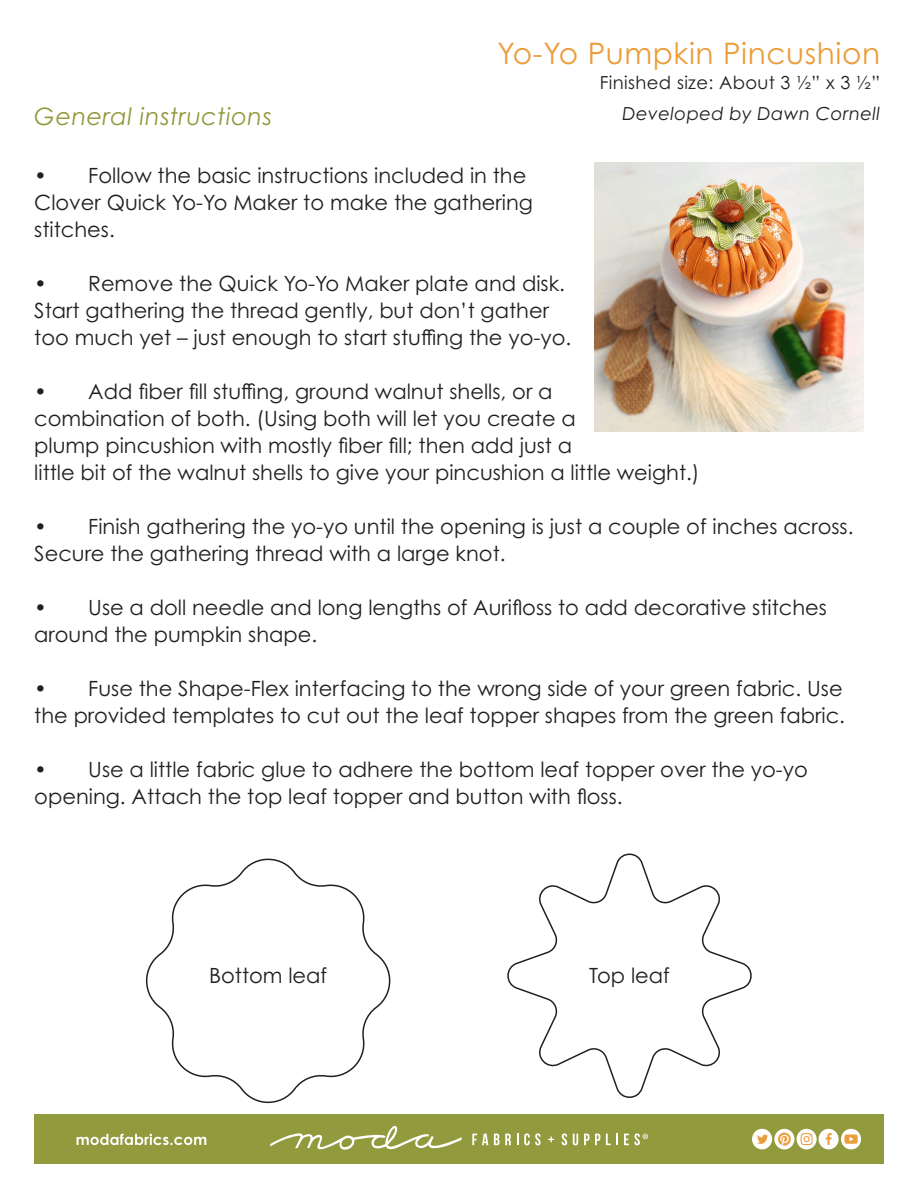
<style>
.page{position:relative;width:918px;height:1188px;background:#fff}
.page>*{position:absolute;margin:0;border:0;box-sizing:border-box;transform-origin:0 0}
.t1{font:29.7px "Century Gothic Pro";letter-spacing:.02em;color:#ec9d3c}
.t2{font:italic 24px "Century Gothic Pro";letter-spacing:.02em;color:#919a3d}
.t3{font:21px/27px "Century Gothic Pro";color:#231f20}
.t4{font:18px "Century Gothic Pro";letter-spacing:.02em;color:#231f20}
.t5{font:italic 18px "Century Gothic Pro";letter-spacing:.02em;color:#231f20}
</style>
<div class="page">
<div style="left:34px;top:1114px;width:850px;height:49px;background:#919a3d"></div>
<svg style="left:270px;top:1126px;width:192px;height:24px"></svg>
<svg style="left:472px;top:1134px;width:16px;height:11px"></svg>
<svg style="left:494px;top:1134px;width:17px;height:11px"></svg>
<svg style="left:524px;top:1133px;width:17px;height:12px"></svg>
<svg style="left:548px;top:1137px;width:6px;height:5px"></svg>
<svg style="left:562px;top:1133px;width:5px;height:12px"></svg>
<svg style="left:573px;top:1134px;width:5px;height:11px"></svg>
<svg style="left:584px;top:1134px;width:5px;height:11px"></svg>
<svg style="left:595px;top:1134px;width:5px;height:11px"></svg>
<svg style="left:606px;top:1134px;width:12px;height:11px"></svg>
<svg style="left:624px;top:1133px;width:24px;height:12px"></svg>
<svg style="left:77px;top:1134px;width:129px;height:11px"></svg>
<div style="left:752px;top:1129px;width:20px;height:20px;background:#fff;border-radius:50%"></div>
<svg style="left:757px;top:1134px;width:11px;height:10px"></svg>
<div style="left:774px;top:1129px;width:20px;height:20px;background:#fff;border-radius:50%"></div>
<svg style="left:778px;top:1133px;width:13px;height:13px"></svg>
<div style="left:819px;top:1129px;width:20px;height:20px;background:#fff;border-radius:50%"></div>
<svg style="left:826px;top:1133px;width:6px;height:12px"></svg>
<div style="left:841px;top:1129px;width:20px;height:20px;background:#fff;border-radius:50%"></div>
<svg style="left:844px;top:1134px;width:14px;height:10px"></svg>
<svg style="left:797px;top:1129px;width:20px;height:20px"></svg>
<svg style="left:801px;top:1133px;width:12px;height:12px"></svg>
<img style="left:594px;top:162px;width:270px;height:270px">
<svg style="left:507px;top:853px;width:245px;height:245px"></svg>
<svg style="left:145px;top:858px;width:246px;height:246px"></svg>
<p class="t1" style="left:497px;top:35px;width:384px">Yo-Yo Pumpkin Pincushion</p>
<p class="t2" style="left:34px;top:102px;width:239px">General instructions</p>
<p class="t4" style="left:600px;top:71px;width:282px">Finished size: About 3 1/2” x 3 1/2”</p>
<p class="t5" style="left:622px;top:102px;width:259px">Developed by Dawn Cornell</p>
<p class="t3" style="left:34px;top:162px;width:500px">• Follow the basic instructions included in the<br>Clover Quick Yo-Yo Maker to make the gathering stitches.</p>
<p class="t3" style="left:34px;top:270px;width:538px">• Remove the Quick Yo-Yo Maker plate and disk.<br>Start gathering the thread gently, but don’t gather too much yet – just enough to start stuffing the yo-yo.</p>
<p class="t3" style="left:34px;top:378px;width:667px">• Add fiber fill stuffing, ground walnut shells, or a<br>combination of both. (Using both will let you create a<br>plump pincushion with mostly fiber fill; then add just a<br>little bit of the walnut shells to give your pincushion a little weight.)</p>
<p class="t3" style="left:34px;top:513px;width:821px">• Finish gathering the yo-yo until the opening is just a couple of inches across.<br>Secure the gathering thread with a large knot.</p>
<p class="t3" style="left:34px;top:594px;width:794px">• Use a doll needle and long lengths of Aurifloss to add decorative stitches around the pumpkin shape.</p>
<p class="t3" style="left:34px;top:675px;width:812px">• Fuse the Shape-Flex interfacing to the wrong side of your green fabric. Use the provided templates to cut out the leaf topper shapes from the green fabric.</p>
<p class="t3" style="left:34px;top:756px;width:775px">• Use a little fabric glue to adhere the bottom leaf topper over the yo-yo opening. Attach the top leaf topper and button with floss.</p>
<p class="t3" style="left:209px;top:962px;width:120px">Bottom leaf</p>
<p class="t3" style="left:589px;top:962px;width:82px">Top leaf</p>
</div>
